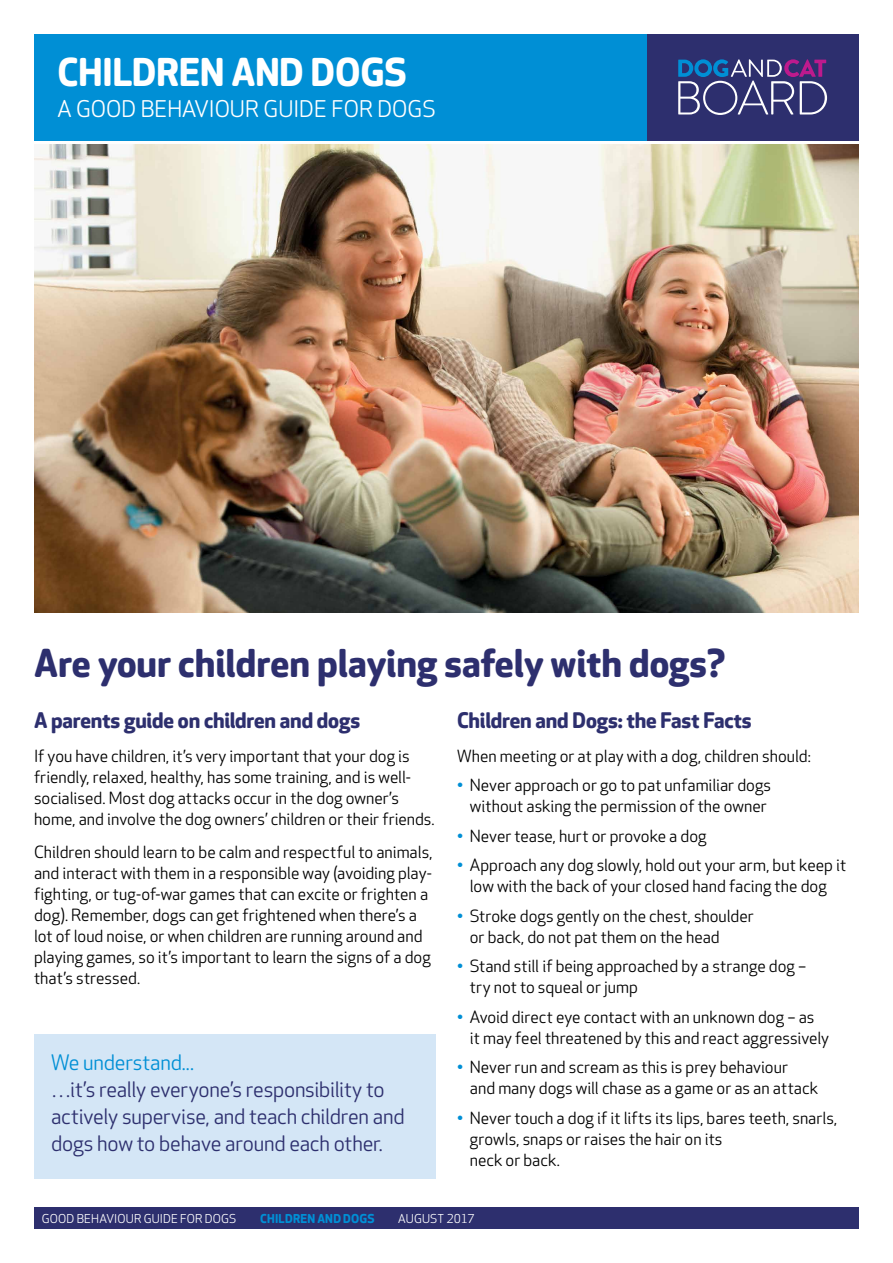
<style>
.page{position:relative;width:893px;height:1263px;background:#fff}
.page>*{position:absolute;margin:0;border:0;box-sizing:border-box;transform-origin:0 0}
.t1{font:700 37.5px "Apex Rounded";color:#2d2f6e}
.t2{font:700 37.5px "Apex Rounded";color:#fff}
.t3{font:22.5px "Apex Rounded";color:#fff}
.t4{font:21px/27px "Apex Rounded";letter-spacing:-.01em;color:#2d2f6e}
.t5{font:700 21px "Apex Rounded";letter-spacing:-.01em;color:#2d2f6e}
.t6{font:21px "Apex Rounded";letter-spacing:-.01em;color:#008fd5}
.t7{font:16.5px/21px "Apex Rounded";color:#000}
.t8{font:12px "Apex Rounded";letter-spacing:.01em;color:#fff}
.t9{font:700 12px "Apex Rounded";letter-spacing:.02em;color:#008fd5}
.s1{color:#008fd5}
</style>
<div class="page">
<div style="left:34px;top:1208px;width:825px;height:21px;background:#2d2f6e"></div>
<div style="left:34px;top:1035px;width:402px;height:144px;background:#d4e6f6"></div>
<div style="left:646px;top:34px;width:213px;height:106px;background:#2d2f6e"></div>
<div style="left:34px;top:34px;width:612px;height:106px;background:#008fd5"></div>
<svg style="left:678px;top:59px;width:149px;height:56px"></svg>
<img style="left:34px;top:145px;width:825px;height:467px">
<h1 class="t2" style="left:57px;top:50px;width:351px">CHILDREN AND DOGS</h1>
<h2 class="t3" style="left:57px;top:96px;width:380px">A GOOD BEHAVIOUR GUIDE FOR DOGS</h2>
<h1 class="t1" style="left:34px;top:641px;width:693px">Are your children playing safely with dogs?</h1>
<p class="t5" style="left:34px;top:708px;width:328px">A parents guide on children and dogs</p>
<p class="t7" style="left:34px;top:746px;width:402px">If you have children, it’s very important that your dog is friendly, relaxed, healthy, has some training, and is well&shy;socialised. Most dog attacks occur in the dog owner’s home, and involve the dog owners’ children or their friends.</p>
<p class="t7" style="left:34px;top:842px;width:400px">Children should learn to be calm and respectful to animals, and interact with them in a responsible way (avoiding play&shy;fighting, or tug-of-war games that can excite or frighten a dog). Remember, dogs can get frightened when there’s a lot of loud noise, or when children are running around and playing games, so it’s important to learn the signs of a dog that’s stressed.</p>
<p class="t6" style="left:51px;top:1050px;width:144px">We understand...</p>
<p class="t4" style="left:51px;top:1076px;width:355px">…it’s really everyone’s responsibility to actively supervise, and teach children and dogs how to behave around each other.</p>
<p class="t5" style="left:457px;top:708px;width:296px">Children and Dogs: the Fast Facts</p>
<p class="t7" style="left:457px;top:746px;width:355px">When meeting or at play with a dog, children should:</p>
<p class="t7" style="left:457px;top:775px;width:315px;text-align:center"><span class="s1">•</span> Never approach or go to pat unfamiliar dogs without asking the permission of the owner</p>
<p class="t7" style="left:457px;top:826px;width:251px"><span class="s1">•</span> Never tease, hurt or provoke a dog</p>
<p class="t7" style="left:457px;top:855px;width:391px;text-align:center"><span class="s1">•</span> Approach any dog slowly, hold out your arm, but keep it low with the back of your closed hand facing the dog</p>
<p class="t7" style="left:470px;top:906px;width:285px;text-indent:-13px"><span class="s1">•</span> Stroke dogs gently on the chest, shoulder or back, do not pat them on the head</p>
<p class="t7" style="left:470px;top:956px;width:338px;text-indent:-13px"><span class="s1">•</span> Stand still if being approached by a strange dog – try not to squeal or jump</p>
<p class="t7" style="left:470px;top:1007px;width:361px;text-indent:-13px"><span class="s1">•</span> Avoid direct eye contact with an unknown dog – as<br>it may feel threatened by this and react aggressively</p>
<p class="t7" style="left:470px;top:1057px;width:350px;text-indent:-13px"><span class="s1">•</span> Never run and scream as this is prey behaviour<br>and many dogs will chase as a game or as an attack</p>
<p class="t7" style="left:470px;top:1108px;width:369px;text-indent:-13px"><span class="s1">•</span> Never touch a dog if it lifts its lips, bares teeth, snarls, growls, snaps or raises the hair on its<br>neck or back.</p>
<p class="t8" style="left:42px;top:1211px;width:196px">GOOD BEHAVIOUR GUIDE FOR DOGS</p>
<p class="t9" style="left:260px;top:1211px;width:116px">CHILDREN AND DOGS</p>
<p class="t8" style="left:398px;top:1211px;width:78px">AUGUST 2017</p>
</div>
